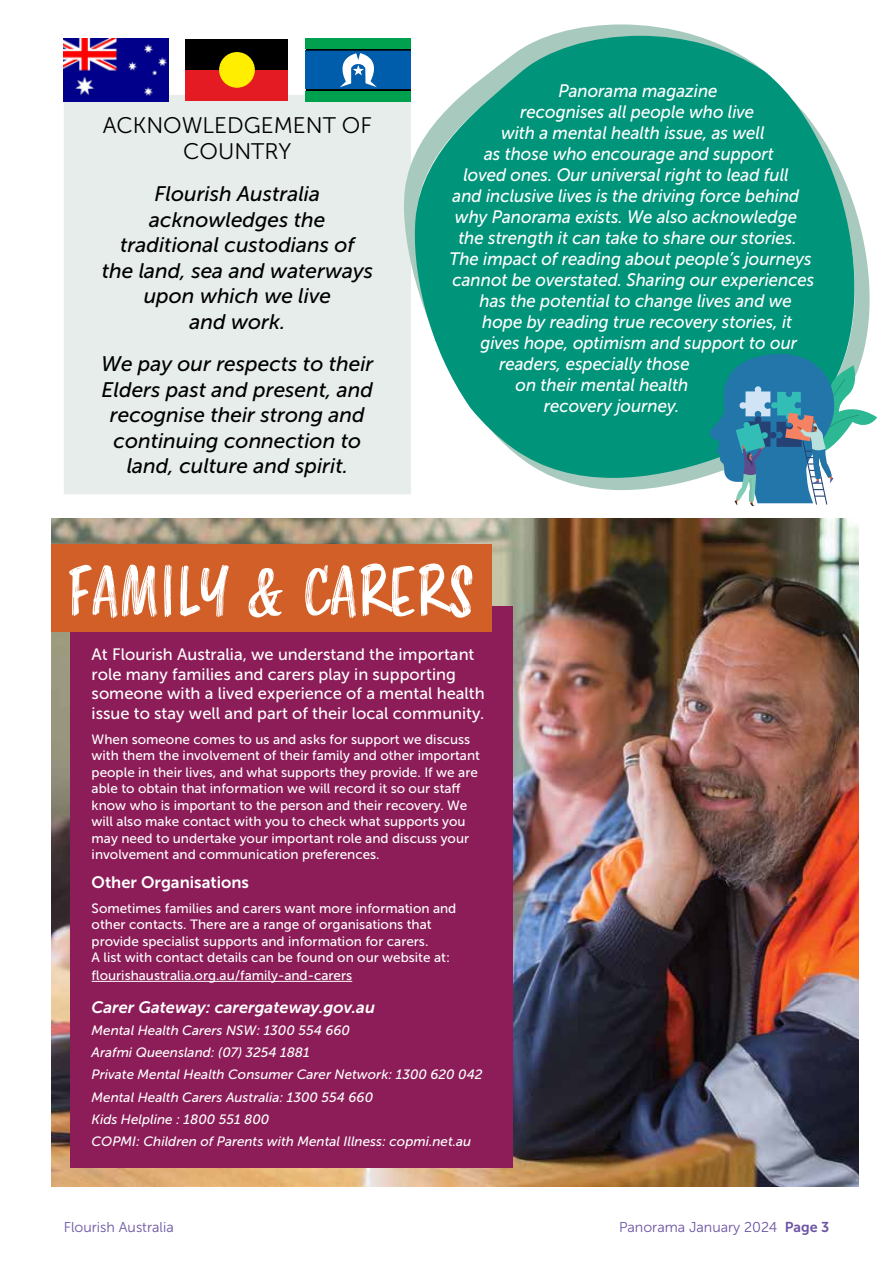
<style>
.page{position:relative;width:893px;height:1263px;background:#fff}
.page>*{position:absolute;margin:0;border:0;box-sizing:border-box;transform-origin:0 0}
.t1{font:66px "Smoothy";color:#fff}
.t2{font:22.5px/25.5px "Museo Sans 300";color:#000;text-align:center}
.t3{font:italic 21px/25.5px "Museo Sans 500";color:#000;text-align:center}
.t4{font:italic 18px "Museo Sans 500";color:#fff;scale:.94 1}
.t5{font:16.5px/19.5px "Museo Sans 500";color:#fff}
.t6{font:italic 16.5px "Museo Sans 700";color:#fff}
.t7{font:16.5px "Museo Sans 700";color:#fff}
.t8{font:14.25px "Museo Sans 300";color:#6c54a3}
.t9{font:13.5px/16.5px "Museo Sans 500";color:#fff}
.t10{font:italic 13.5px/22.2px "Museo Sans 500";color:#fff}
.s1{font-family:"Museo Sans 700"}
</style>
<div class="page">
<div style="left:64px;top:95px;width:347px;height:399px;background:#e6edea"></div>
<div style="left:186px;top:70px;width:102px;height:31px;background:#e51b23"></div>
<div style="left:186px;top:39px;width:102px;height:31px;background:#000"></div>
<div style="left:219px;top:52px;width:36px;height:36px;background:#fe0;border-radius:50%"></div>
<div style="left:306px;top:50px;width:105px;height:39px;background:#005dab"></div>
<hr style="left:306px;top:48px;width:105px;height:3px;background:#000">
<hr style="left:306px;top:89px;width:105px;height:2px;background:#000">
<svg style="left:340px;top:53px;width:37px;height:34px"></svg>
<div style="left:306px;top:38px;width:105px;height:11px;background:#00a14e"></div>
<div style="left:306px;top:91px;width:105px;height:11px;background:#00a14e"></div>
<svg style="left:398px;top:24px;width:299px;height:389px"></svg>
<svg style="left:556px;top:478px;width:143px;height:12px;fill:#a8c9be"></svg>
<svg style="left:411px;top:36px;width:459px;height:442px;fill:#00947a"></svg>
<svg style="left:709px;top:347px;width:168px;height:159px"></svg>
<img style="left:64px;top:38px;width:105px;height:64px">
<img style="left:51px;top:519px;width:808px;height:667px">
<div style="left:70px;top:606px;width:443px;height:561px;background:#8c1d58"></div>
<hr style="left:92px;top:981px;width:260px;height:1px;background:#fff">
<div style="left:51px;top:544px;width:440px;height:87px;background:#d15f27"></div>
<h2 class="t2" style="left:103px;top:113px;width:271px">ACKNOWLEDGEMENT OF<br>COUNTRY</h2>
<h3 class="t3" style="left:102px;top:181px;width:273px">Flourish Australia acknowledges the traditional custodians of<br>the land, sea and waterways upon which we live<br>and work.</h3>
<h3 class="t3" style="left:101px;top:351px;width:274px">We pay our respects to their<br>Elders past and present, and recognise their strong and continuing connection to land, culture and spirit.</h3>
<h3 class="t4" style="left:558px;top:81px;width:171px">Panorama magazine</h3>
<h3 class="t4" style="left:520px;top:102px;width:250px">recognises all people who live</h3>
<h3 class="t4" style="left:501px;top:123px;width:282px">with a mental health issue, as well</h3>
<h3 class="t4" style="left:484px;top:144px;width:310px">as those who encourage and support</h3>
<h3 class="t4" style="left:463px;top:165px;width:347px">loved ones. Our universal right to lead full</h3>
<h3 class="t4" style="left:453px;top:186px;width:370px">and inclusive lives is the driving force behind</h3>
<h3 class="t4" style="left:455px;top:207px;width:365px">why Panorama exists. We also acknowledge</h3>
<h3 class="t4" style="left:458px;top:228px;width:361px">the strength it can take to share our stories.</h3>
<h3 class="t4" style="left:449px;top:249px;width:387px">The impact of reading about people’s journeys</h3>
<h3 class="t4" style="left:452px;top:270px;width:387px">cannot be overstated. Sharing our experiences</h3>
<h3 class="t4" style="left:480px;top:291px;width:334px">has the potential to change lives and we</h3>
<h3 class="t4" style="left:482px;top:312px;width:331px">hope by reading true recovery stories, it</h3>
<h3 class="t4" style="left:480px;top:333px;width:338px">gives hope, optimism and support to our</h3>
<h3 class="t4" style="left:499px;top:354px;width:204px">readers, especially those</h3>
<h3 class="t4" style="left:515px;top:375px;width:185px">on their mental health</h3>
<h3 class="t4" style="left:544px;top:396px;width:146px">recovery journey.</h3>
<h1 class="t1" style="left:66px;top:544px;width:409px">FAMILY &amp; CARERS</h1>
<p class="t5" style="left:92px;top:645px;width:395px">At Flourish Australia, we understand the important role many families and carers play in supporting someone with a lived experience of a mental health issue to stay well and part of their local community.</p>
<p class="t9" style="left:92px;top:731px;width:390px">When someone comes to us and asks for support we discuss with them the involvement of their family and other important people in their lives, and what supports they provide. If we are able to obtain that information we will record it so our staff know who is important to the person and their recovery. We will also make contact with you to check what supports you may need to undertake your important role and discuss your involvement and communication preferences.</p>
<p class="t7" style="left:92px;top:873px;width:159px">Other Organisations</p>
<p class="t9" style="left:92px;top:900px;width:366px">Sometimes families and carers want more information and other contacts. There are a range of organisations that provide specialist supports and information for carers.<br>A list with contact details can be found on our website at:</p>
<p class="t9" style="left:92px;top:967px;width:262px">flourishaustralia.org.au/family-and-carers</p>
<p class="t6" style="left:92px;top:998px;width:285px">Carer Gateway: carergateway.gov.au</p>
<p class="t10" style="left:92px;top:1019px;width:392px">Mental Health Carers NSW: 1300 554 660<br>Arafmi Queensland: (07) 3254 1881<br>Private Mental Health Consumer Carer Network: 1300 620 042<br>Mental Health Carers Australia: 1300 554 660<br>Kids Helpline : 1800 551 800<br>COPMI: Children of Parents with Mental Illness: copmi.net.au</p>
<p class="t8" style="left:64px;top:1219px;width:112px">Flourish Australia</p>
<p class="t8" style="left:619px;top:1219px;width:212px">Panorama January 2024 <span class="s1">Page 3</span></p>
</div>
